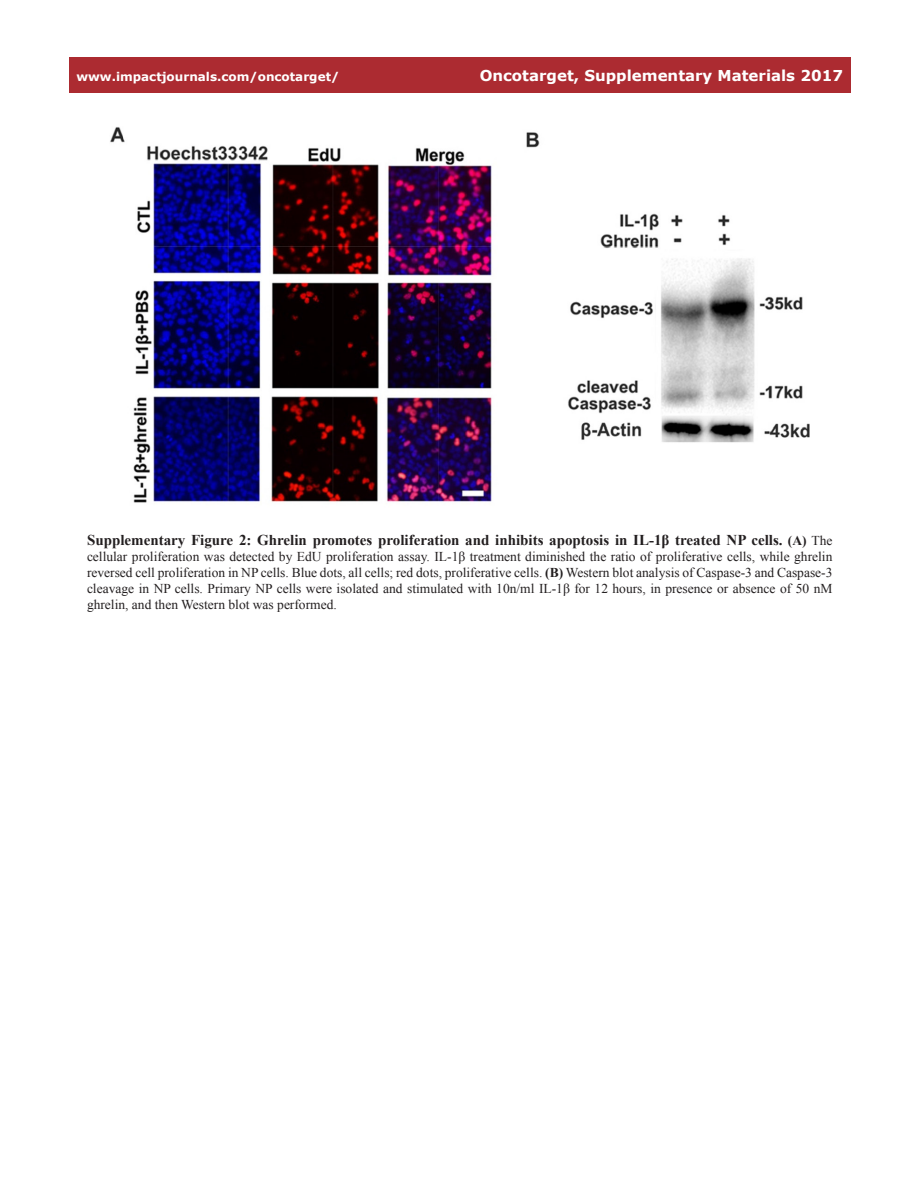
<style>
.page{position:relative;width:918px;height:1188px;background:#fff}
.page>*{position:absolute;margin:0;border:0;box-sizing:border-box;transform-origin:0 0}
.figuretext{font:700 15px "Times New Roman";color:#231f20}
.t1{font:700 15px "Verdana";color:#fff}
.figuretext-2{font:13.5px/16.2px "Times New Roman";color:#231f20;text-align:justify}
.t2{font:700 12px "Verdana";color:#fff}
.s1{font-size:13.5px}
.s2{font-weight:400;font-size:13.5px}
.s3{font-weight:700}
</style>
<div class="page">
<div style="left:69px;top:57px;width:781px;height:36px;background:#ac2b31"></div>
<img style="left:110px;top:127px;width:700px;height:376px">
<p class="t2" style="left:76px;top:68px;width:264px">www.impactjournals.com/oncotarget/</p>
<p class="t1" style="left:480px;top:65px;width:365px">Oncotarget, Supplementary Materials 2017</p>
<p class="figuretext" style="left:87px;top:529px;width:747px">Supplementary Figure 2: Ghrelin promotes proliferation and inhibits apoptosis in IL-1β treated NP cells. <span class="s1">(A)</span> <span class="s2">The</span></p>
<p class="figuretext-2" style="left:87px;top:548px;width:747px">cellular proliferation was detected by EdU proliferation assay. IL-1β treatment diminished the ratio of proliferative cells, while ghrelin reversed cell proliferation in NP cells. Blue dots, all cells; red dots, proliferative cells. <span class="s3">(B)</span> Western blot analysis of Caspase-3 and Caspase-3 cleavage in NP cells. Primary NP cells were isolated and stimulated with 10n/ml IL-1β for 12 hours, in presence or absence of 50 nM ghrelin, and then Western blot was performed.</p>
</div>
